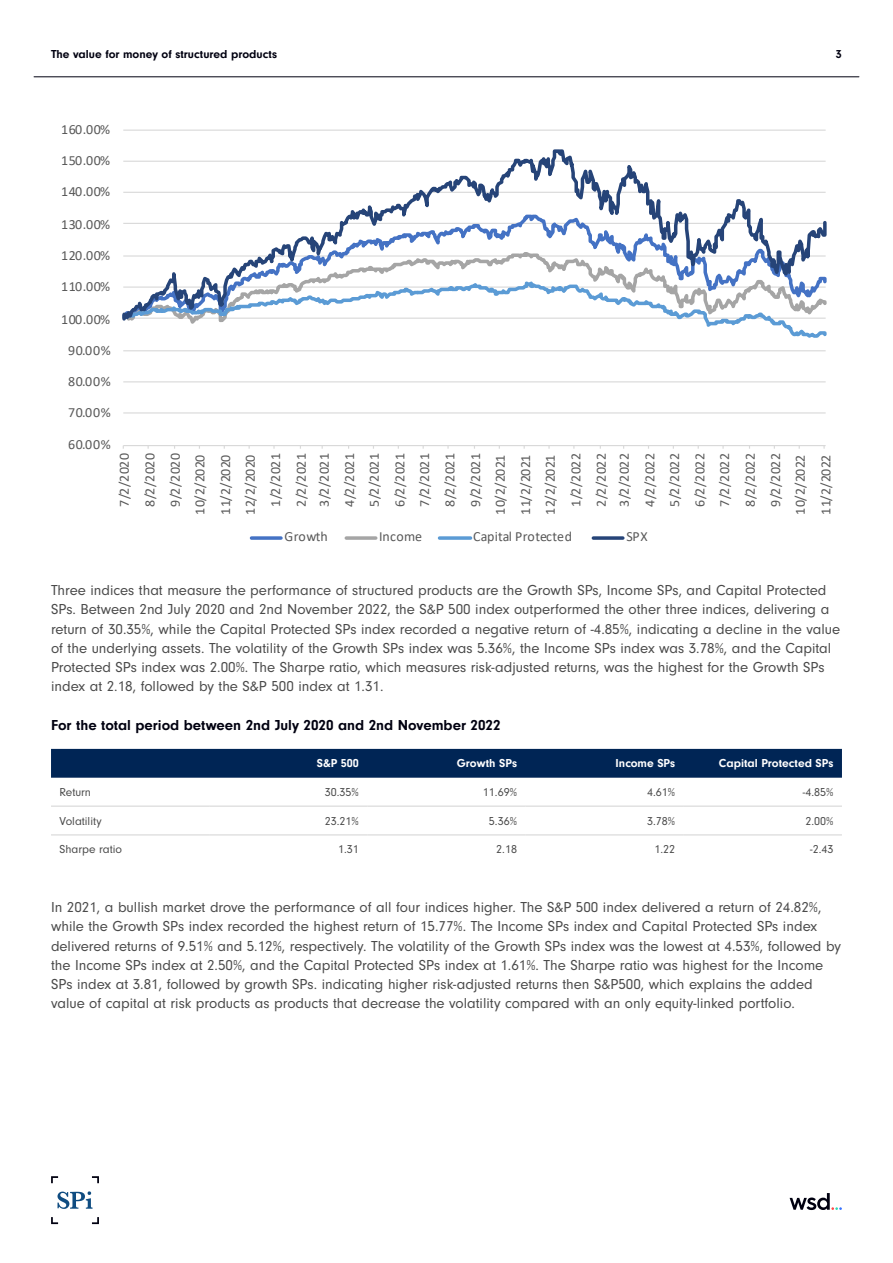
<style>
.page{position:relative;width:893px;height:1263px;background:#fff}
.page>*{position:absolute;margin:0;border:0;box-sizing:border-box;transform-origin:0 0}
.t1{font:15px/19.2px "Neuzeit Gro";color:#4a4a4a}
.t2{font:700 15px "Neuzeit Gro";color:#000010}
.t3{font:13.95px/25.2px "Calibri";letter-spacing:.05em;color:#595959;text-align:center}
.t4{font:13.95px "Calibri";color:#595959}
.t5{font:12px "Neuzeit Gro";color:#4a4a4a}
.t6{font:700 12px "Neuzeit Gro";color:#fff}
.t7{font:700 12px "Neuzeit Gro";color:#000010}
</style>
<div class="page">
<hr style="left:123px;top:412px;width:703px;height:1px;background:#d9d9d9">
<hr style="left:123px;top:381px;width:703px;height:1px;background:#d9d9d9">
<hr style="left:123px;top:445px;width:703px;height:1px;background:#d9d9d9">
<svg style="left:122px;top:129px;width:704px;height:223px"></svg>
<svg style="left:251px;top:536px;width:30px;height:4px"></svg>
<svg style="left:346px;top:536px;width:30px;height:4px"></svg>
<svg style="left:439px;top:536px;width:32px;height:4px"></svg>
<svg style="left:593px;top:536px;width:30px;height:4px"></svg>
<hr style="left:34px;top:76px;width:825px;height:1px;background:#000010">
<svg style="left:790px;top:1193px;width:52px;height:17px"></svg>
<svg style="left:51px;top:1176px;width:48px;height:48px"></svg>
<div style="left:51px;top:749px;width:791px;height:29px;background:#002555"></div>
<hr style="left:51px;top:806px;width:158px;height:1px;background:#d2d2d2">
<hr style="left:209px;top:806px;width:158px;height:1px;background:#d2d2d2">
<hr style="left:367px;top:806px;width:159px;height:1px;background:#d2d2d2">
<hr style="left:526px;top:806px;width:158px;height:1px;background:#d2d2d2">
<hr style="left:684px;top:806px;width:158px;height:1px;background:#d2d2d2">
<hr style="left:51px;top:834px;width:158px;height:1px;background:#d2d2d2">
<hr style="left:209px;top:834px;width:158px;height:1px;background:#d2d2d2">
<hr style="left:367px;top:834px;width:159px;height:1px;background:#d2d2d2">
<hr style="left:526px;top:834px;width:158px;height:1px;background:#d2d2d2">
<hr style="left:684px;top:834px;width:158px;height:1px;background:#d2d2d2">
<p class="t7" style="left:51px;top:47px;width:228px">The value for money of structured products</p>
<p class="t7" style="left:836px;top:47px;width:7px">3</p>
<p class="t3" style="left:61px;top:116px;width:50px">160.00%</p>
<p class="t3" style="left:61px;top:148px;width:50px">150.00%</p>
<p class="t3" style="left:61px;top:179px;width:50px">140.00%</p>
<p class="t3" style="left:61px;top:211px;width:50px">130.00%</p>
<p class="t3" style="left:61px;top:242px;width:50px">120.00%</p>
<p class="t3" style="left:61px;top:273px;width:50px">110.00%</p>
<p class="t3" style="left:61px;top:306px;width:50px">100.00%</p>
<p class="t3" style="left:68px;top:337px;width:44px">90.00%</p>
<p class="t3" style="left:68px;top:368px;width:44px">80.00%</p>
<p class="t3" style="left:68px;top:399px;width:44px">70.00%</p>
<p class="t3" style="left:68px;top:432px;width:44px">60.00%</p>
<p class="t3" style="left:111px;top:515px;width:63px;rotate:-90deg">7/2/2020<br>8/2/2020<br>9/2/2020<br>10/2/2020<br>11/2/2020<br>12/2/2020<br>1/2/2021<br>2/2/2021</p>
<p class="t3" style="left:311px;top:515px;width:63px;rotate:-90deg">3/2/2021<br>4/2/2021<br>5/2/2021<br>6/2/2021<br>7/2/2021<br>8/2/2021<br>9/2/2021<br>10/2/2021<br>11/2/2021<br>12/2/2021<br>1/2/2022<br>2/2/2022</p>
<p class="t3" style="left:611px;top:515px;width:63px;rotate:-90deg">3/2/2022<br>4/2/2022<br>5/2/2022<br>6/2/2022<br>7/2/2022<br>8/2/2022<br>9/2/2022<br>10/2/2022<br>11/2/2022</p>
<p class="t3" style="left:285px;top:524px;width:45px">Growth</p>
<p class="t3" style="left:379px;top:524px;width:44px">Income</p>
<p class="t4" style="left:473px;top:527px;width:101px">Capital Protected</p>
<p class="t3" style="left:626px;top:524px;width:23px">SPX</p>
<p class="t1" style="left:51px;top:581px;width:791px">Three indices that measure the performance of structured products are the Growth SPs, Income SPs, and Capital Protected SPs. Between 2nd July 2020 and 2nd November 2022, the S&amp;P 500 index outperformed the other three indices, delivering a return of 30.35%, while the Capital Protected SPs index recorded a negative return of -4.85%, indicating a decline in the value of the underlying assets. The volatility of the Growth SPs index was 5.36%, the Income SPs index was 3.78%, and the Capital Protected SPs index was 2.00%. The Sharpe ratio, which measures risk-adjusted returns, was the highest for the Growth SPs index at 2.18, followed by the S&amp;P 500 index at 1.31.</p>
<p class="t2" style="left:51px;top:716px;width:451px">For the total period between 2nd July 2020 and 2nd November 2022</p>
<p class="t6" style="left:317px;top:757px;width:44px">S&amp;P 500</p>
<p class="t6" style="left:457px;top:757px;width:62px">Growth SPs</p>
<p class="t6" style="left:616px;top:757px;width:61px">Income SPs</p>
<p class="t6" style="left:719px;top:757px;width:116px">Capital Protected SPs</p>
<p class="t5" style="left:60px;top:785px;width:33px">Return</p>
<p class="t5" style="left:325px;top:785px;width:36px">30.35%</p>
<p class="t5" style="left:483px;top:785px;width:36px">11.69%</p>
<p class="t5" style="left:647px;top:785px;width:30px">4.61%</p>
<p class="t5" style="left:803px;top:785px;width:32px">-4.85%</p>
<p class="t5" style="left:60px;top:814px;width:44px">Volatility</p>
<p class="t5" style="left:325px;top:814px;width:36px">23.21%</p>
<p class="t5" style="left:489px;top:814px;width:30px">5.36%</p>
<p class="t5" style="left:647px;top:814px;width:30px">3.78%</p>
<p class="t5" style="left:805px;top:814px;width:30px">2.00%</p>
<p class="t5" style="left:60px;top:843px;width:64px">Sharpe ratio</p>
<p class="t5" style="left:338px;top:843px;width:22px">1.31</p>
<p class="t5" style="left:496px;top:843px;width:22px">2.18</p>
<p class="t5" style="left:654px;top:843px;width:22px">1.22</p>
<p class="t5" style="left:810px;top:843px;width:25px">-2.43</p>
<p class="t1" style="left:51px;top:898px;width:791px">In 2021, a bullish market drove the performance of all four indices higher. The S&amp;P 500 index delivered a return of 24.82%, while the Growth SPs index recorded the highest return of 15.77%. The Income SPs index and Capital Protected SPs index delivered returns of 9.51% and 5.12%, respectively. The volatility of the Growth SPs index was the lowest at 4.53%, followed by the Income SPs index at 2.50%, and the Capital Protected SPs index at 1.61%. The Sharpe ratio was highest for the Income SPs index at 3.81, followed by growth SPs. indicating higher risk-adjusted returns then S&amp;P500, which explains the added value of capital at risk products as products that decrease the volatility compared with an only equity-linked portfolio.</p>
</div>
